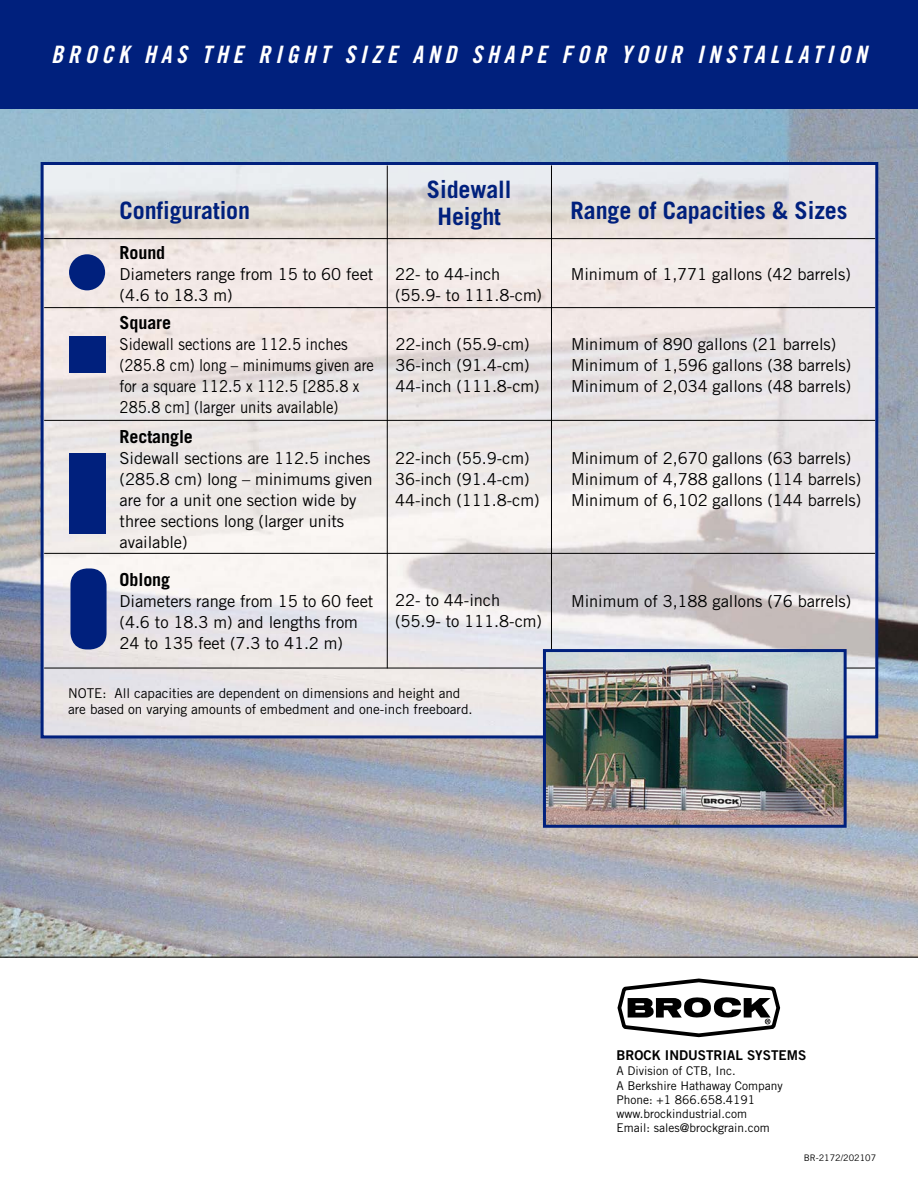
<style>
.page{position:relative;width:918px;height:1188px;background:#fff}
.page>*{position:absolute;margin:0;border:0;box-sizing:border-box;transform-origin:0 0}
.t1{font:700 24px/27px "Trade Gothic LT";letter-spacing:-.005em;color:#00207d;text-align:center}
.t2{font:24px "Trade Gothic LT Bold Cond Twenty Obl";letter-spacing:.2em;color:#fff}
.t3{font:700 18px "Trade Gothic LT";letter-spacing:-.005em;color:#000}
.t4{font:16.5px/21px "Trade Gothic LT";letter-spacing:-.005em;color:#000}
.t5{font:16.5px/21px "Trade Gothic LT";letter-spacing:-.005em;color:#000;scale:.9 1}
.t6{font:13.5px/16.2px "Trade Gothic LT";letter-spacing:-.005em;color:#000}
.t7{font:13.5px "Trade Gothic LT Bold Two";color:#000}
.t8{font:12px/14.4px "Trade Gothic LT";color:#000}
.t9{font:9px "Trade Gothic LT";color:#000}
</style>
<div class="page">
<img style="left:0;top:108px;width:918px;height:849px">
<img style="left:45px;top:166px;width:829px;height:568px">
<div style="left:41px;top:162px;width:837px;height:576px;border:3px solid #00207d"></div>
<div style="left:0;top:0;width:918px;height:108px;background:#00207d"></div>
<hr style="left:0;top:957px;width:918px;height:1px;background:#000">
<hr style="left:44px;top:238px;width:831px;height:1px;background:#000">
<hr style="left:387px;top:166px;width:1px;height:502px;background:#000">
<div style="left:69px;top:254px;width:36px;height:36px;background:#00207d;border-radius:50%"></div>
<div style="left:69px;top:337px;width:36px;height:36px;background:#00207d"></div>
<div style="left:69px;top:453px;width:36px;height:81px;background:#00207d"></div>
<div style="left:70px;top:568px;width:37px;height:81px;background:#00207d;border-radius:16px"></div>
<hr style="left:44px;top:307px;width:831px;height:1px;background:#000">
<hr style="left:44px;top:553px;width:831px;height:1px;background:#000">
<hr style="left:44px;top:668px;width:831px;height:1px;background:#000">
<hr style="left:44px;top:420px;width:831px;height:1px;background:#000">
<hr style="left:551px;top:165px;width:1px;height:488px;background:#000">
<svg style="left:617px;top:979px;width:163px;height:58px"></svg>
<img style="left:547px;top:653px;width:296px;height:171px">
<div style="left:543px;top:649px;width:304px;height:179px;border:3px solid #00207d"></div>
<h1 class="t2" style="left:51px;top:39px;width:817px">BROCK HAS THE RIGHT SIZE AND SHAPE FOR YOUR INSTALLATION</h1>
<h1 class="t1" style="left:120px;top:197px;width:132px">Configuration</h1>
<p class="t3" style="left:120px;top:242px;width:47px">Round</p>
<p class="t4" style="left:120px;top:264px;width:255px">Diameters range from 15 to 60 feet (4.6 to 18.3 m)</p>
<p class="t3" style="left:120px;top:311px;width:53px">Square</p>
<p class="t5" style="left:120px;top:333px;width:284px">Sidewall sections are 112.5 inches (285.8 cm) long – minimums given are for a square 112.5 x 112.5 [285.8 x 285.8 cm] (larger units available)</p>
<p class="t3" style="left:120px;top:426px;width:75px">Rectangle</p>
<p class="t4" style="left:120px;top:447px;width:255px">Sidewall sections are 112.5 inches (285.8 cm) long – minimums given are for a unit one section wide by three sections long (larger units available)</p>
<p class="t3" style="left:120px;top:568px;width:52px">Oblong</p>
<p class="t4" style="left:120px;top:590px;width:255px">Diameters range from 15 to 60 feet (4.6 to 18.3 m) and lengths from<br>24 to 135 feet (7.3 to 41.2 m)</p>
<h1 class="t1" style="left:427px;top:175px;width:86px">Sidewall<br>Height</h1>
<p class="t4" style="left:395px;top:263px;width:148px">22- to 44-inch (55.9- to 111.8-cm)</p>
<p class="t4" style="left:395px;top:333px;width:146px">22-inch (55.9-cm)<br>36-inch (91.4-cm)<br>44-inch (111.8-cm)</p>
<p class="t4" style="left:395px;top:447px;width:146px">22-inch (55.9-cm)<br>36-inch (91.4-cm)<br>44-inch (111.8-cm)</p>
<p class="t4" style="left:395px;top:590px;width:148px">22- to 44-inch (55.9- to 111.8-cm)</p>
<p class="t6" style="left:68px;top:685px;width:406px">NOTE: All capacities are dependent on dimensions and height and are based on varying amounts of embedment and one-inch freeboard.</p>
<h1 class="t1" style="left:571px;top:197px;width:278px">Range of Capacities &amp; Sizes</h1>
<p class="t4" style="left:571px;top:264px;width:282px">Minimum of 1,771 gallons (42 barrels)</p>
<p class="t4" style="left:571px;top:333px;width:282px">Minimum of 890 gallons (21 barrels)<br>Minimum of 1,596 gallons (38 barrels)<br>Minimum of 2,034 gallons (48 barrels)</p>
<p class="t4" style="left:571px;top:448px;width:292px">Minimum of 2,670 gallons (63 barrels)<br>Minimum of 4,788 gallons (114 barrels)<br>Minimum of 6,102 gallons (144 barrels)</p>
<p class="t4" style="left:571px;top:590px;width:282px">Minimum of 3,188 gallons (76 barrels)</p>
<p class="t7" style="left:616px;top:1047px;width:191px">BROCK INDUSTRIAL SYSTEMS</p>
<p class="t8" style="left:616px;top:1063px;width:168px">A Division of CTB, Inc.<br>A Berkshire Hathaway Company<br>Phone: +1 866.658.4191 www.brockindustrial.com<br>Email: sales@brockgrain.com</p>
<p class="t9" style="left:804px;top:1152px;width:74px">BR-2172/202107</p>
</div>
